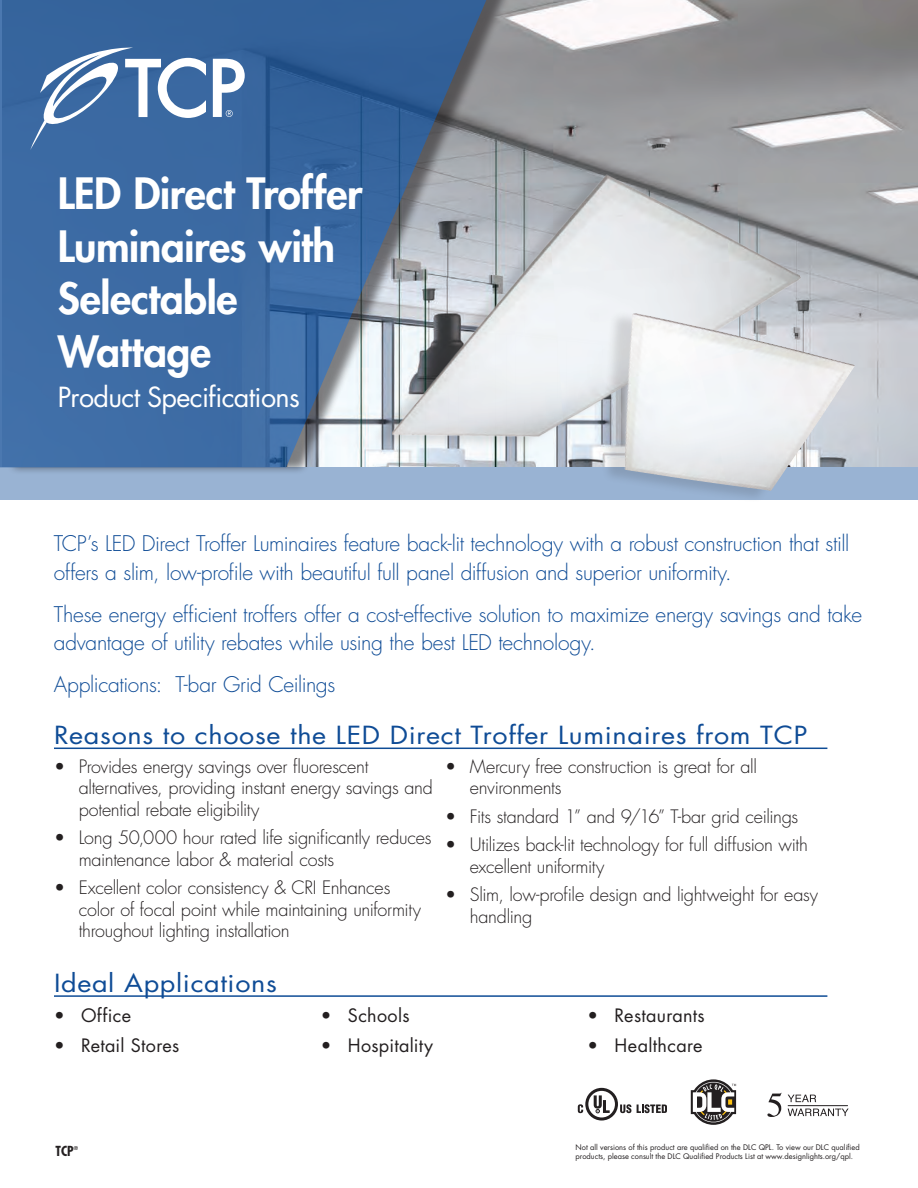
<style>
.page{position:relative;width:918px;height:1188px;background:#fff}
.page>*{position:absolute;margin:0;border:0;box-sizing:border-box;transform-origin:0 0}
.Product_Name{font:800 42px/52.5px "Futura Std";letter-spacing:-.01em;color:#fff}
.Subhead{font:27px "Futura Std";letter-spacing:-.025em;color:#fff}
.Category_Label{font:24.3px "Futura Std";letter-spacing:.025em;color:#0f4c96;scale:1.11 1}
.Intro_Blurb{font:300 21px/28.5px "Futura Std";letter-spacing:-.015em;color:#0f4c96}
.t1{font:300 18px/21.6px "Futura Std";letter-spacing:-.015em;color:#231f20}
.t2{font:18px "Futura Std";letter-spacing:.015em;color:#231f20}
.t3{font:700 condensed 13.5px "Futura Std";color:#231f20}
.t4{font:7.5px/9px "Futura Std";color:#231f20}
.t5{font:700 condensed 5.25px "Futura Std";color:#231f20}
</style>
<div class="page">
<svg style="left:578px;top:1088px;width:89px;height:33px"></svg>
<img style="left:514px;top:0;width:404px;height:467px">
<div style="left:0;top:467px;width:918px;height:33px;background:#99b3d3"></div>
<div style="left:6px;top:0;width:508px;height:476px;background:#231f20;opacity:.75"></div>
<svg style="left:0;top:0;width:492px;height:467px;background:#436ea2"></svg>
<svg style="left:30px;top:48px;width:176px;height:102px"></svg>
<svg style="left:213px;top:59px;width:32px;height:58px"></svg>
<hr style="left:54px;top:748px;width:773px;height:1px;background:#0f4c96">
<hr style="left:54px;top:995px;width:773px;height:2px;background:#0f4c96">
<img style="left:370px;top:155px;width:447px;height:296px">
<div style="left:601px;top:311px;width:247px;height:192px;background:#231f20;opacity:.15"></div>
<img style="left:623px;top:313px;width:232px;height:178px">
<hr style="left:788px;top:1105px;width:60px;height:1px;background:#231f20">
<svg style="left:767px;top:1093px;width:15px;height:24px"></svg>
<svg style="left:788px;top:1095px;width:28px;height:7px"></svg>
<svg style="left:788px;top:1109px;width:61px;height:7px"></svg>
<svg style="left:691px;top:1079px;width:45px;height:46px"></svg>
<p class="Product_Name" style="left:58px;top:167px;width:306px">LED Direct Troffer<br>Luminaires with<br>Selectable<br>Wattage</p>
<p class="Subhead" style="left:58px;top:380px;width:244px">Product Specifications</p>
<p class="Intro_Blurb" style="left:54px;top:530px;width:797px">TCP’s LED Direct Troffer Luminaires feature back-lit technology with a robust construction that still offers a slim, low-profile with beautiful full panel diffusion and superior uniformity.</p>
<p class="Intro_Blurb" style="left:54px;top:600px;width:810px">These energy efficient troffers offer a cost-effective solution to maximize energy savings and take advantage of utility rebates while using the best LED technology.</p>
<p class="Intro_Blurb" style="left:54px;top:671px;width:283px">Applications: T-bar Grid Ceilings</p>
<p class="Category_Label" style="left:54px;top:720px;width:680px">Reasons to choose the LED Direct Troffer Luminaires from TCP</p>
<p class="t1" style="left:79px;top:756px;width:356px;text-indent:-25px">• Provides energy savings over fluorescent alternatives, providing instant energy savings and potential rebate eligibility</p>
<p class="t1" style="left:79px;top:827px;width:354px;text-indent:-25px">• Long 50,000 hour rated life significantly reduces maintenance labor &amp; material costs</p>
<p class="t1" style="left:79px;top:877px;width:344px;text-indent:-25px">• Excellent color consistency &amp; CRI Enhances color of focal point while maintaining uniformity throughout lighting installation</p>
<p class="t1" style="left:470px;top:756px;width:289px;text-indent:-25px">• Mercury free construction is great for all environments</p>
<p class="t1" style="left:445px;top:806px;width:355px">• Fits standard 1” and 9/16” T-bar grid ceilings</p>
<p class="t1" style="left:470px;top:834px;width:340px;text-indent:-25px">• Utilizes back-lit technology for full diffusion with excellent uniformity</p>
<p class="t1" style="left:470px;top:884px;width:350px;text-indent:-25px">• Slim, low-profile design and lightweight for easy handling</p>
<p class="Category_Label" style="left:54px;top:968px;width:202px">Ideal Applications</p>
<p class="t2" style="left:54px;top:1004px;width:79px">• Office</p>
<p class="t2" style="left:54px;top:1034px;width:127px">• Retail Stores</p>
<p class="t3" style="left:56px;top:1143px;width:20px">TCP</p>
<p class="t5" style="left:74px;top:1145px;width:6px">®</p>
<p class="t2" style="left:321px;top:1004px;width:90px">• Schools</p>
<p class="t2" style="left:321px;top:1034px;width:114px">• Hospitality</p>
<p class="t2" style="left:588px;top:1004px;width:119px">• Restaurants</p>
<p class="t2" style="left:588px;top:1034px;width:116px">• Healthcare</p>
<p class="t4" style="left:576px;top:1143px;width:286px">Not all versions of this product are qualified on the DLC QPL. To view our DLC qualified products, please consult the DLC Qualified Products List at www.designlights.org/qpl.</p>
</div>
